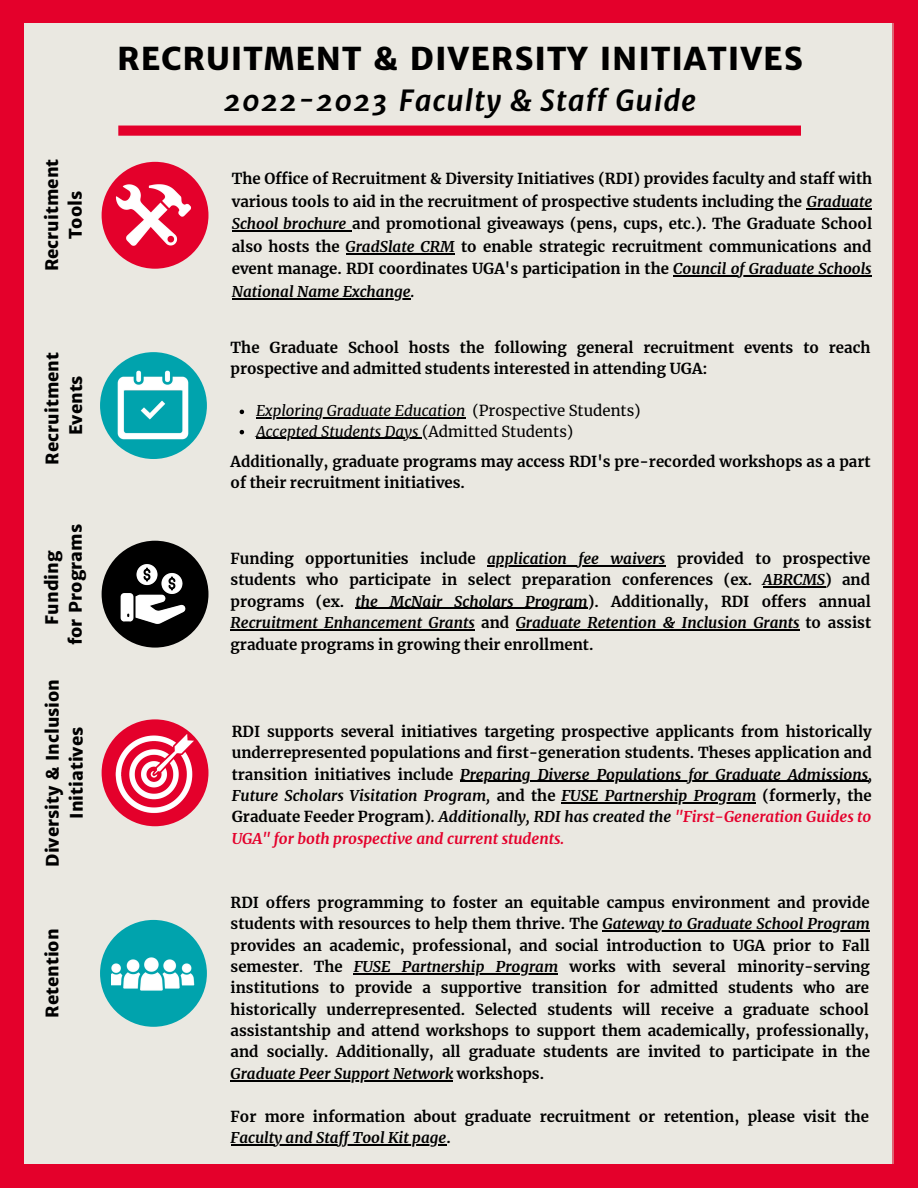
<style>
.page{position:relative;width:918px;height:1188px;background:#e4002b}
.page>*{position:absolute;margin:0;border:0;box-sizing:border-box;transform-origin:0 0}
.t1{font:800 31.65px "Merriweather Sans";letter-spacing:.03em;color:#000}
.t2{font:italic 700 28.65px "Merriweather Sans";letter-spacing:.03em;color:#000}
.t3{font:800 17.4px/23.9px "Merriweather Sans";color:#000;text-align:center}
.t4{font:700 15px/21.3px "Merriweather";color:#000;text-align:justify}
.t5{font:italic 15px/20.2px "Merriweather";color:#000}
.s1{font-style:italic}
.s2{font-style:normal}
.s3{font-style:italic;color:#e4002b}
.s4{font-weight:400}
</style>
<div class="page">
<div style="left:24px;top:23px;width:870px;height:1141px;background:#eae8e1"></div>
<div style="left:102px;top:719px;width:106px;height:107px;background:#e4002b;border-radius:50%"></div>
<img style="left:110px;top:730px;width:86px;height:85px">
<hr style="left:460px;top:781px;width:408px;height:1px;background:#000">
<hr style="left:561px;top:802px;width:195px;height:1px;background:#000">
<svg style="left:240px;top:410px;width:4px;height:4px"></svg>
<hr style="left:256px;top:418px;width:209px;height:1px;background:#000">
<svg style="left:240px;top:430px;width:4px;height:4px"></svg>
<hr style="left:256px;top:438px;width:166px;height:1px;background:#000">
<div style="left:100px;top:352px;width:107px;height:107px;background:#00a3ad;border-radius:50%"></div>
<img style="left:115px;top:367px;width:76px;height:76px">
<hr style="left:487px;top:565px;width:178px;height:1px;background:#000">
<hr style="left:763px;top:587px;width:62px;height:1px;background:#000">
<hr style="left:356px;top:608px;width:232px;height:1px;background:#000">
<hr style="left:231px;top:629px;width:244px;height:1px;background:#000">
<hr style="left:516px;top:629px;width:284px;height:1px;background:#000">
<hr style="left:603px;top:930px;width:267px;height:1px;background:#000">
<hr style="left:354px;top:973px;width:204px;height:1px;background:#000">
<hr style="left:231px;top:1080px;width:222px;height:1px;background:#000">
<hr style="left:231px;top:1144px;width:215px;height:1px;background:#000">
<div style="left:100px;top:920px;width:107px;height:107px;background:#00a3ad;border-radius:50%"></div>
<img style="left:111px;top:957px;width:84px;height:34px">
<div style="left:102px;top:162px;width:106px;height:107px;background:#e4002b;border-radius:50%"></div>
<hr style="left:807px;top:208px;width:65px;height:1px;background:#000">
<hr style="left:232px;top:230px;width:114px;height:2px;background:#000">
<svg style="left:346px;top:230px;width:6px;height:2px"></svg>
<hr style="left:346px;top:253px;width:109px;height:1px;background:#000">
<hr style="left:673px;top:275px;width:199px;height:2px;background:#000">
<hr style="left:232px;top:298px;width:179px;height:1px;background:#000">
<img style="left:105px;top:167px;width:97px;height:97px">
<svg style="left:118px;top:126px;width:683px;height:10px;background:#e40730"></svg>
<div style="left:102px;top:541px;width:106px;height:107px;background:#000;border-radius:50%"></div>
<img style="left:120px;top:564px;width:66px;height:60px">
<p class="t3" style="left:40px;top:271px;width:114px;rotate:-90deg">Recruitment<br>Tools</p>
<p class="t3" style="left:40px;top:465px;width:114px;rotate:-90deg">Recruitment<br>Events</p>
<p class="t3" style="left:40px;top:645px;width:123px;rotate:-90deg">Funding<br>for Programs</p>
<p class="t3" style="left:41px;top:867px;width:189px;rotate:-90deg">Diversity &amp; Inclusion<br>Initiatives</p>
<p class="t3" style="left:40px;top:1018px;width:91px;rotate:-90deg">Retention</p>
<h1 class="t1" style="left:117px;top:38px;width:687px">RECRUITMENT &amp; DIVERSITY INITIATIVES</h1>
<h2 class="t2" style="left:223px;top:83px;width:474px">2022-2023 Faculty &amp; Staff Guide</h2>
<p class="t4" style="left:232px;top:168px;width:642px;line-height:22.5px">The Office of Recruitment &amp; Diversity Initiatives (RDI) provides faculty and staff with various tools to aid in the recruitment of prospective students including the <span class="s1">Graduate School brochure</span> and promotional giveaways (pens, cups, etc.). The Graduate School also hosts the <span class="s1">GradSlate CRM</span> to enable strategic recruitment communications and event manage. RDI coordinates UGA's participation in the <span class="s1">Council of Graduate Schools National Name Exchange.</span></p>
<p class="t4" style="left:231px;top:338px;width:641px;line-height:20.2px">The Graduate School hosts the following general recruitment events to reach prospective and admitted students interested in attending UGA:</p>
<p class="t5" style="left:256px;top:401px;width:386px">Exploring Graduate Education <span class="s2">(Prospective Students)<br></span>Accepted Students Days <span class="s2">(Admitted Students)</span></p>
<p class="t4" style="left:231px;top:451px;width:641px">Additionally, graduate programs may access RDI's pre-recorded workshops as a part of their recruitment initiatives.</p>
<p class="t4" style="left:231px;top:548px;width:642px">Funding opportunities include <span class="s1">application fee waivers</span> provided to prospective students who participate in select preparation conferences (ex. <span class="s1">ABRCMS</span>) and programs (ex. <span class="s1">the McNair Scholars Program</span>). Additionally, RDI offers annual <span class="s1">Recruitment Enhancement Grants</span> and <span class="s1">Graduate Retention &amp; Inclusion Grants</span> to assist graduate programs in growing their enrollment.</p>
<p class="t4" style="left:232px;top:721px;width:642px">RDI supports several initiatives targeting prospective applicants from historically underrepresented populations and first-generation students. Theses application and transition initiatives include <span class="s1">Preparing Diverse Populations for Graduate Admissions, Future Scholars Visitation Program,</span> and the <span class="s1">FUSE Partnership Program</span> (formerly, the Graduate Feeder Program)<span class="s1">. Additionally, RDI has created the</span> <span class="s3">"First-Generation Guides to UGA" for both prospective and current students.</span></p>
<p class="t4" style="left:231px;top:892px;width:641px">RDI offers programming to foster an equitable campus environment and provide students with resources to help them thrive. The <span class="s1">Gateway to Graduate School Program </span>provides an academic, professional, and social introduction to UGA prior to Fall semester<span class="s4">.</span> The <span class="s1">FUSE Partnership Program</span> works with several minority-serving institutions to provide a supportive transition for admitted students who are historically underrepresented. Selected students will receive a graduate school assistantship and attend workshops to support them academically, professionally, and socially. Additionally, all graduate students are invited to participate in the <span class="s1">Graduate Peer Support Network</span> workshops.</p>
<p class="t4" style="left:231px;top:1106px;width:640px">For more information about graduate recruitment or retention, please visit the<br><span class="s1">Faculty and Staff Tool Kit page</span>.</p>
</div>
